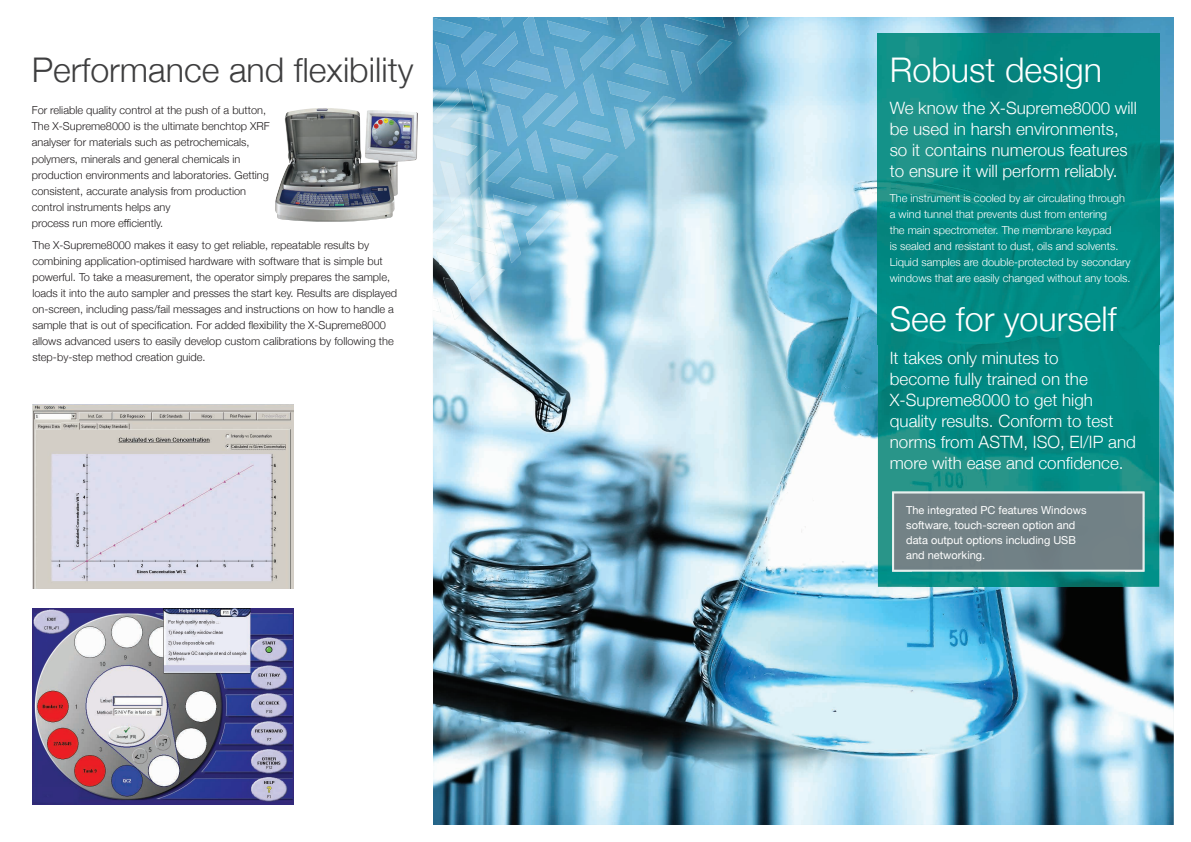
<style>
.page{position:relative;width:1191px;height:842px;background:#fff}
.page>*{position:absolute;margin:0;border:0;box-sizing:border-box;transform-origin:0 0}
.t1{font:300 34px "Helvetica Neue";color:#fff}
.t2{font:300 34px "Helvetica Neue";color:#3e3e3f}
.t3{font:300 17px/21px "Helvetica Neue";color:#fff}
.t4{font:300 11px/16px "Helvetica Neue";color:#231f20}
.t5{font:300 11px/16px "Helvetica Neue";color:#fff}
.t6{font:11px/15px "Helvetica Neue";color:#fff}
</style>
<div class="page">
<img style="left:433px;top:17px;width:741px;height:808px">
<img style="left:547px;top:20px;width:44px;height:22px">
<img style="left:580px;top:36px;width:35px;height:35px">
<img style="left:554px;top:46px;width:21px;height:43px">
<img style="left:618px;top:17px;width:13px;height:15px">
<img style="left:580px;top:17px;width:28px;height:8px">
<img style="left:607px;top:81px;width:44px;height:21px">
<img style="left:640px;top:96px;width:35px;height:35px">
<img style="left:614px;top:107px;width:21px;height:42px">
<img style="left:664px;top:24px;width:44px;height:21px">
<img style="left:697px;top:39px;width:35px;height:36px">
<img style="left:671px;top:50px;width:20px;height:42px">
<img style="left:684px;top:17px;width:41px;height:11px">
<img style="left:624px;top:63px;width:44px;height:22px">
<img style="left:600px;top:34px;width:35px;height:36px">
<img style="left:640px;top:17px;width:21px;height:42px">
<img style="left:734px;top:17px;width:14px;height:19px">
<svg style="left:433px;top:181px;width:4px;height:14px"></svg>
<img style="left:433px;top:135px;width:44px;height:21px">
<img style="left:466px;top:150px;width:35px;height:35px">
<img style="left:440px;top:161px;width:21px;height:42px">
<img style="left:489px;top:78px;width:44px;height:21px">
<img style="left:522px;top:93px;width:36px;height:35px">
<img style="left:496px;top:104px;width:21px;height:42px">
<img style="left:507px;top:60px;width:44px;height:22px">
<img style="left:497px;top:31px;width:21px;height:36px">
<img style="left:523px;top:17px;width:21px;height:39px">
<img style="left:450px;top:117px;width:44px;height:22px">
<img style="left:433px;top:88px;width:28px;height:35px">
<img style="left:466px;top:70px;width:21px;height:43px">
<img style="left:433px;top:323px;width:15px;height:19px">
<img style="left:436px;top:251px;width:44px;height:22px">
<img style="left:469px;top:267px;width:36px;height:35px">
<img style="left:443px;top:277px;width:21px;height:43px">
<img style="left:453px;top:234px;width:44px;height:22px">
<img style="left:433px;top:205px;width:31px;height:35px">
<img style="left:470px;top:187px;width:20px;height:43px">
<img style="left:433px;top:298px;width:8px;height:14px">
<svg style="left:432px;top:264px;width:2px;height:22px"></svg>
<img style="left:493px;top:195px;width:44px;height:21px">
<img style="left:526px;top:210px;width:35px;height:35px">
<img style="left:500px;top:221px;width:21px;height:42px">
<img style="left:550px;top:138px;width:44px;height:21px">
<img style="left:583px;top:153px;width:35px;height:36px">
<img style="left:557px;top:164px;width:20px;height:42px">
<img style="left:567px;top:121px;width:44px;height:21px">
<img style="left:542px;top:91px;width:36px;height:36px">
<img style="left:583px;top:73px;width:21px;height:43px">
<img style="left:510px;top:177px;width:44px;height:22px">
<img style="left:486px;top:148px;width:35px;height:36px">
<img style="left:526px;top:130px;width:21px;height:43px">
<svg style="left:500px;top:17px;width:13px;height:11px"></svg>
<svg style="left:432px;top:88px;width:8px;height:15px"></svg>
<svg style="left:432px;top:17px;width:1px;height:13px"></svg>
<img style="left:433px;top:18px;width:39px;height:20px">
<img style="left:461px;top:31px;width:36px;height:36px">
<img style="left:435px;top:42px;width:21px;height:43px">
<svg style="left:469px;top:17px;width:20px;height:3px"></svg>
<svg style="left:432px;top:64px;width:1px;height:12px"></svg>
<img style="left:275px;top:108px;width:143px;height:114px">
<img style="left:32px;top:404px;width:262px;height:184px">
<img style="left:32px;top:608px;width:262px;height:196px">
<img style="left:878px;top:33px;width:281px;height:485px">
<img style="left:878px;top:518px;width:34px;height:69px">
<img style="left:1124px;top:518px;width:35px;height:69px">
<img style="left:912px;top:572px;width:212px;height:15px">
<img style="left:892px;top:491px;width:252px;height:81px">
<h1 class="t2" style="left:32px;top:42px;width:383px">Performance and flexibility</h1>
<p class="t4" style="left:32px;top:102px;width:239px">For reliable quality control at the push of a button, The X-Supreme8000 is the ultimate benchtop XRF analyser for materials such as petrochemicals, polymers, minerals and general chemicals in production environments and laboratories. Getting consistent, accurate analysis from production control instruments helps any<br>process run more efficiently.</p>
<p class="t4" style="left:32px;top:237px;width:366px">The X-Supreme8000 makes it easy to get reliable, repeatable results by combining application-optimised hardware with software that is simple but powerful. To take a measurement, the operator simply prepares the sample, loads it into the auto sampler and presses the start key. Results are displayed on-screen, including pass/fail messages and instructions on how to handle a sample that is out of specification. For added flexibility the X-Supreme8000 allows advanced users to easily develop custom calibrations by following the step-by-step method creation guide.</p>
<h1 class="t1" style="left:889px;top:42px;width:214px">Robust design</h1>
<h2 class="t3" style="left:889px;top:96px;width:249px">We know the X-Supreme8000 will be used in harsh environments, so it contains numerous features to ensure it will perform reliably.</h2>
<p class="t5" style="left:889px;top:189px;width:242px">The instrument is cooled by air circulating through a wind tunnel that prevents dust from entering<br>the main spectrometer. The membrane keypad<br>is sealed and resistant to dust, oils and solvents.<br>Liquid samples are double-protected by secondary windows that are easily changed without any tools.</p>
<h1 class="t1" style="left:889px;top:292px;width:228px">See for yourself</h1>
<h2 class="t3" style="left:889px;top:346px;width:248px">It takes only minutes to<br>become fully trained on the<br>X-Supreme8000 to get high quality results. Conform to test norms from ASTM, ISO, EI/IP and more with ease and confidence.</h2>
<p class="t6" style="left:906px;top:503px;width:182px">The integrated PC features Windows software, touch-screen option and data output options including USB and networking.</p>
</div>
